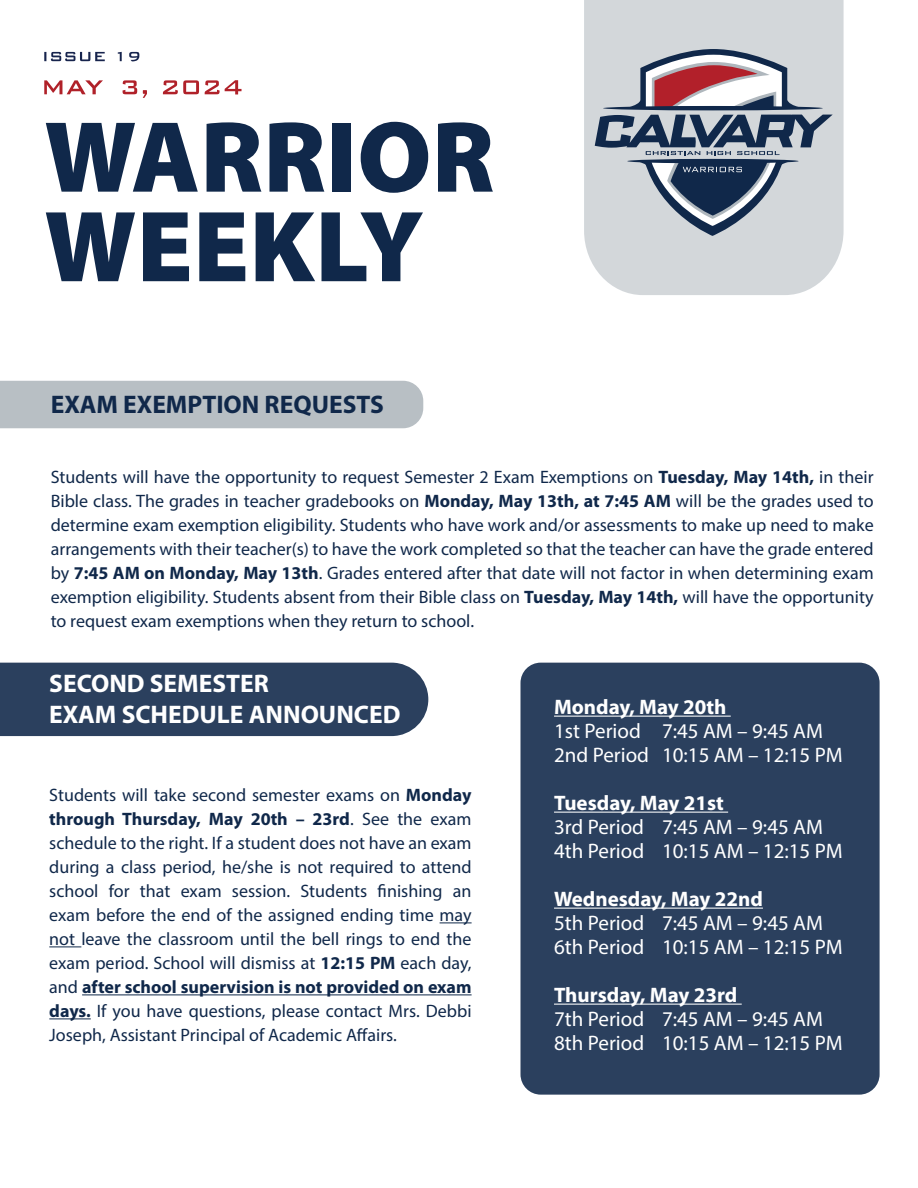
<style>
.page{position:relative;width:918px;height:1188px;background:#fff}
.page>*{position:absolute;margin:0;border:0;box-sizing:border-box;transform-origin:0 0}
.t1{font:102px/89.6px "Myriad Variable Concept";color:#10284a}
.t2{font:700 25.5px/30.6px "Myriad Pro";color:#fff}
.t3{font:700 25.5px "Myriad Pro";color:#10284a}
.t4{font:21px/24px "Myriad Pro";color:#fff}
.t5{font:700 21px "Myriad Pro";color:#fff}
.t6{font:18px/24px "Myriad Pro";color:#10284a;text-align:justify}
.s1{font-weight:700}
</style>
<div class="page">
<div style="left:584px;top:0;width:260px;height:295px;background:#d3d7da"></div>
<div style="left:0;top:663px;width:428px;height:73px;background:#2b405e"></div>
<div style="left:0;top:381px;width:423px;height:47px;background:#b8bfc4"></div>
<div style="left:520px;top:663px;width:360px;height:432px;background:#2b405e;border-radius:20px"></div>
<svg style="left:44px;top:52px;width:95px;height:9px"></svg>
<svg style="left:44px;top:80px;width:198px;height:18px"></svg>
<hr style="left:440px;top:922px;width:32px;height:1px;background:#10284a">
<hr style="left:49px;top:946px;width:32px;height:1px;background:#10284a">
<hr style="left:82px;top:994px;width:390px;height:1px;background:#10284a">
<hr style="left:49px;top:1018px;width:42px;height:1px;background:#10284a">
<hr style="left:554px;top:716px;width:177px;height:1px;background:#fff">
<hr style="left:554px;top:812px;width:174px;height:1px;background:#fff">
<hr style="left:554px;top:908px;width:209px;height:1px;background:#fff">
<hr style="left:554px;top:1004px;width:188px;height:1px;background:#fff">
<div style="left:100px;top:89px;width:9px;height:11px;background:#fff"></div>
<svg style="left:595px;top:49px;width:238px;height:187px;background:#9ea1ac"></svg>
<h1 class="t1" style="left:44px;top:113px;width:452px">WARRIOR<br>WEEKLY</h1>
<h2 class="t3" style="left:51px;top:388px;width:335px">EXAM EXEMPTION REQUESTS</h2>
<p class="t6" style="left:51px;top:465px;width:825px">Students will have the opportunity to request Semester 2 Exam Exemptions on <span class="s1">Tuesday, May 14th,</span> in their Bible class. The grades in teacher gradebooks on <span class="s1">Monday, May 13th, at 7:45 AM</span> will be the grades used to determine exam exemption eligibility. Students who have work and/or assessments to make up need to make arrangements with their teacher(s) to have the work completed so that the teacher can have the grade entered by <span class="s1">7:45 AM on Monday, May 13th</span>. Grades entered after that date will not factor in when determining exam exemption eligibility. Students absent from their Bible class on <span class="s1">Tuesday, May 14th,</span> will have the opportunity to request exam exemptions when they return to school.</p>
<h2 class="t2" style="left:49px;top:667px;width:353px">SECOND SEMESTER<br>EXAM SCHEDULE ANNOUNCED</h2>
<p class="t6" style="left:49px;top:783px;width:424px">Students will take second semester exams on <span class="s1">Monday through Thursday, May 20th – 23rd</span>. See the exam schedule to the right. If a student does not have an exam during a class period, he/she is not required to attend school for that exam session. Students finishing an exam before the end of the assigned ending time may not leave the classroom until the bell rings to end the exam period. School will dismiss at <span class="s1">12:15 PM</span> each day, and <span class="s1">after school supervision is not provided on exam days.</span> If you have questions, please contact Mrs. Debbi Joseph, Assistant Principal of Academic Affairs.</p>
<p class="t5" style="left:554px;top:693px;width:174px">Monday, May 20th</p>
<p class="t4" style="left:554px;top:719px;width:290px">1st Period 7:45 AM – 9:45 AM<br>2nd Period 10:15 AM – 12:15 PM</p>
<p class="t5" style="left:554px;top:789px;width:171px">Tuesday, May 21st</p>
<p class="t4" style="left:554px;top:815px;width:290px">3rd Period 7:45 AM – 9:45 AM<br>4th Period 10:15 AM – 12:15 PM</p>
<p class="t5" style="left:554px;top:885px;width:210px">Wednesday, May 22nd</p>
<p class="t4" style="left:554px;top:911px;width:290px">5th Period 7:45 AM – 9:45 AM<br>6th Period 10:15 AM – 12:15 PM</p>
<p class="t5" style="left:554px;top:981px;width:185px">Thursday, May 23rd</p>
<p class="t4" style="left:554px;top:1007px;width:290px">7th Period 7:45 AM – 9:45 AM<br>8th Period 10:15 AM – 12:15 PM</p>
</div>
